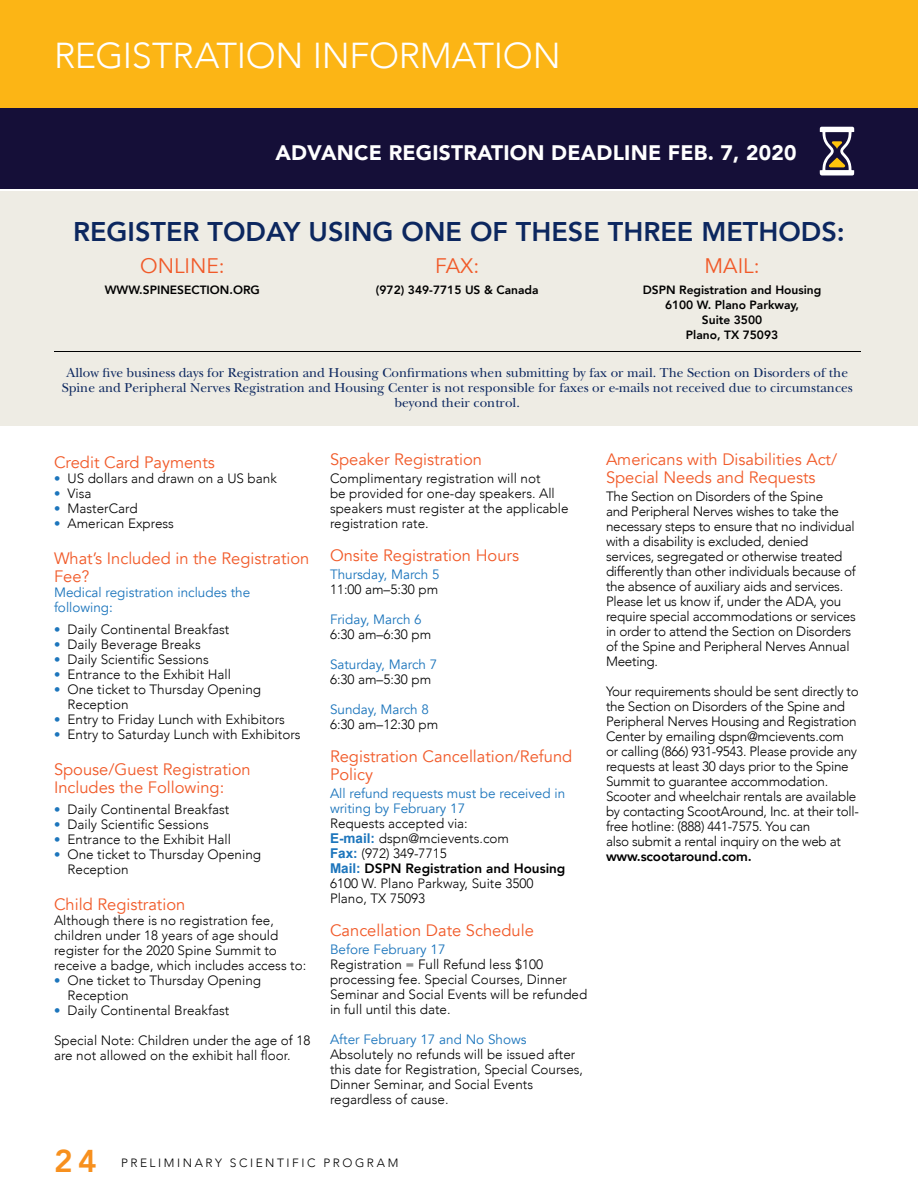
<style>
.page{position:relative;width:918px;height:1188px;background:#fff}
.page>*{position:absolute;margin:0;border:0;box-sizing:border-box;transform-origin:0 0}
.t1{font:300 36px "Avenir";letter-spacing:-.01em;color:#fff}
.t2{font:800 31.5px "Avenir";color:#f7901e}
.t3{font:800 27px "Avenir";color:#0c275f}
.t4{font:900 21px "Avenir";letter-spacing:.01em;color:#fff}
.t5{font:21px "Avenir";color:#f15a29}
.t6{font:16.5px/18px "Avenir";color:#f15a29}
.t7{font:300 13.5px/15px "Avenir";color:#000}
.t8{font:300 13.5px/15px "Avenir";letter-spacing:-.02em;color:#000}
.t9{font:13.5px/15px "New Baskerville";color:#0c275f;text-align:center}
.t10{font:13.5px/15px "Avenir";color:#1c75bc}
.t11{font:800 13.5px "Avenir";letter-spacing:-.01em;color:#000}
.t12{font:800 12px/15px "Avenir";color:#000;text-align:center}
.t13{font:300 12px "Avenir";letter-spacing:.21em;color:#000}
.s1{font-family:"New Baskerville";font-weight:400;color:#1c75bc}
.s2{font-family:"Arial";font-weight:700;color:#1c75bc}
.s3{font-weight:800}
</style>
<div class="page">
<div style="left:0;top:0;width:918px;height:108px;background:#fcb515"></div>
<div style="left:0;top:108px;width:918px;height:81px;background:#150f38"></div>
<div style="left:0;top:191px;width:918px;height:235px;background:#eeece4"></div>
<div style="left:52px;top:348px;width:809px;height:5px;background:#000;opacity:.75"></div>
<svg style="left:820px;top:127px;width:34px;height:49px"></svg>
<h1 class="t1" style="left:54px;top:34px;width:508px">REGISTRATION INFORMATION</h1>
<h3 class="t4" style="left:275px;top:135px;width:523px">ADVANCE REGISTRATION DEADLINE FEB. 7, 2020</h3>
<h3 class="t3" style="left:73px;top:210px;width:773px">REGISTER TODAY USING ONE OF THESE THREE METHODS:</h3>
<h3 class="t5" style="left:140px;top:253px;width:86px">ONLINE:</h3>
<p class="t12" style="left:105px;top:282px;width:157px">WWW.SPINESECTION.ORG</p>
<h3 class="t5" style="left:435px;top:253px;width:45px">FAX:</h3>
<p class="t12" style="left:376px;top:282px;width:164px">(972) 349-7715 US &amp; Canada</p>
<h3 class="t5" style="left:705px;top:253px;width:56px">MAIL:</h3>
<p class="t12" style="left:643px;top:282px;width:180px">DSPN Registration and Housing<br>6100 W. Plano Parkway,<br>Suite 3500<br>Plano, TX 75093</p>
<p class="t9" style="left:62px;top:365px;width:793px">Allow five business days for Registration and Housing Confirmations when submitting by fax or mail. The Section on Disorders of the<br>Spine and Peripheral Nerves Registration and Housing Center is not responsible for faxes or e-mails not received due to circumstances beyond their control.</p>
<p class="t6" style="left:54px;top:454px;width:163px">Credit Card Payments</p>
<p class="t7" style="left:54px;top:471px;width:224px"><span class="s1">•</span> US dollars and drawn on a US bank</p>
<p class="t7" style="left:54px;top:486px;width:39px"><span class="s1">•</span> Visa</p>
<p class="t7" style="left:54px;top:501px;width:85px"><span class="s1">•</span> MasterCard</p>
<p class="t7" style="left:54px;top:516px;width:122px"><span class="s1">•</span> American Express</p>
<p class="t6" style="left:54px;top:550px;width:257px">What’s Included in the Registration<br>Fee?</p>
<p class="t10" style="left:54px;top:585px;width:198px">Medical registration includes the following:</p>
<p class="t7" style="left:54px;top:622px;width:177px"><span class="s1">•</span> Daily Continental Breakfast</p>
<p class="t7" style="left:54px;top:637px;width:148px"><span class="s1">•</span> Daily Beverage Breaks</p>
<p class="t7" style="left:54px;top:652px;width:156px"><span class="s1">•</span> Daily Scientific Sessions</p>
<p class="t7" style="left:54px;top:667px;width:179px"><span class="s1">•</span> Entrance to the Exhibit Hall</p>
<p class="t7" style="left:68px;top:682px;width:195px;text-indent:-14px"><span class="s1">•</span> One ticket to Thursday Opening<br>Reception</p>
<p class="t7" style="left:54px;top:712px;width:233px"><span class="s1">•</span> Entry to Friday Lunch with Exhibitors</p>
<p class="t7" style="left:54px;top:727px;width:248px"><span class="s1">•</span> Entry to Saturday Lunch with Exhibitors</p>
<p class="t6" style="left:54px;top:760px;width:198px">Spouse/Guest Registration<br>Includes the Following:</p>
<p class="t7" style="left:54px;top:802px;width:177px"><span class="s1">•</span> Daily Continental Breakfast</p>
<p class="t7" style="left:54px;top:817px;width:156px"><span class="s1">•</span> Daily Scientific Sessions</p>
<p class="t7" style="left:54px;top:832px;width:179px"><span class="s1">•</span> Entrance to the Exhibit Hall</p>
<p class="t7" style="left:68px;top:847px;width:195px;text-indent:-14px"><span class="s1">•</span> One ticket to Thursday Opening<br>Reception</p>
<p class="t6" style="left:54px;top:896px;width:133px">Child Registration</p>
<p class="t7" style="left:54px;top:913px;width:254px">Although there is no registration fee, children under 18 years of age should register for the 2020 Spine Summit to receive a badge, which includes access to:</p>
<p class="t7" style="left:68px;top:973px;width:195px;text-indent:-14px"><span class="s1">•</span> One ticket to Thursday Opening<br>Reception</p>
<p class="t7" style="left:54px;top:1003px;width:177px"><span class="s1">•</span> Daily Continental Breakfast</p>
<p class="t7" style="left:54px;top:1033px;width:258px">Special Note: Children under the age of 18 are not allowed on the exhibit hall floor.</p>
<p class="t6" style="left:330px;top:451px;width:154px">Speaker Registration</p>
<p class="t7" style="left:330px;top:471px;width:240px">Complimentary registration will not<br>be provided for one-day speakers. All speakers must register at the applicable registration rate.</p>
<p class="t6" style="left:330px;top:547px;width:191px">Onsite Registration Hours</p>
<p class="t10" style="left:330px;top:567px;width:111px">Thursday, March 5</p>
<p class="t7" style="left:330px;top:582px;width:110px">11:00 am–5:30 pm</p>
<p class="t10" style="left:330px;top:612px;width:93px">Friday, March 6</p>
<p class="t7" style="left:330px;top:627px;width:103px">6:30 am–6:30 pm</p>
<p class="t10" style="left:330px;top:657px;width:109px">Saturday, March 7</p>
<p class="t7" style="left:330px;top:672px;width:103px">6:30 am–5:30 pm</p>
<p class="t10" style="left:330px;top:702px;width:101px">Sunday, March 8</p>
<p class="t7" style="left:330px;top:717px;width:110px">6:30 am–12:30 pm</p>
<p class="t6" style="left:330px;top:748px;width:244px">Registration Cancellation/Refund<br>Policy</p>
<p class="t10" style="left:330px;top:786px;width:237px">All refund requests must be received in writing by February 17</p>
<p class="t7" style="left:330px;top:816px;width:237px">Requests accepted via:<br><span class="s2">E-mail:</span> dspn@mcievents.com<br><span class="s2">Fax:</span> (972) 349-7715<br><span class="s2">Mail:</span> <span class="s3">DSPN Registration and Housing<br></span>6100 W. Plano Parkway, Suite 3500<br>Plano, TX 75093</p>
<p class="t6" style="left:330px;top:922px;width:205px">Cancellation Date Schedule</p>
<p class="t10" style="left:330px;top:942px;width:117px">Before February 17</p>
<p class="t7" style="left:330px;top:957px;width:259px">Registration = Full Refund less $100 processing fee. Special Courses, Dinner Seminar and Social Events will be refunded in full until this date.</p>
<p class="t10" style="left:330px;top:1032px;width:198px">After February 17 and No Shows</p>
<p class="t7" style="left:330px;top:1047px;width:255px">Absolutely no refunds will be issued after this date for Registration, Special Courses, Dinner Seminar, and Social Events regardless of cause.</p>
<h2 class="t2" style="left:54px;top:1136px;width:44px">24</h2>
<p class="t13" style="left:121px;top:1156px;width:279px">PRELIMINARY SCIENTIFIC PROGRAM</p>
<p class="t6" style="left:606px;top:451px;width:233px">Americans with Disabilities Act/<br>Special Needs and Requests</p>
<p class="t8" style="left:606px;top:489px;width:251px">The Section on Disorders of the Spine<br>and Peripheral Nerves wishes to take the necessary steps to ensure that no individual with a disability is excluded, denied services, segregated or otherwise treated differently than other individuals because of the absence of auxiliary aids and services.<br>Please let us know if, under the ADA, you require special accommodations or services in order to attend the Section on Disorders of the Spine and Peripheral Nerves Annual Meeting.</p>
<p class="t8" style="left:606px;top:684px;width:255px">Your requirements should be sent directly to the Section on Disorders of the Spine and Peripheral Nerves Housing and Registration Center by emailing dspn@mcievents.com or calling (866) 931-9543. Please provide any requests at least 30 days prior to the Spine Summit to guarantee accommodation.<br>Scooter and wheelchair rentals are available by contacting ScootAround, Inc. at their toll&shy;free hotline: (888) 441-7575. You can<br>also submit a rental inquiry on the web at</p>
<p class="t11" style="left:606px;top:846px;width:147px">www.scootaround.com.</p>
</div>
